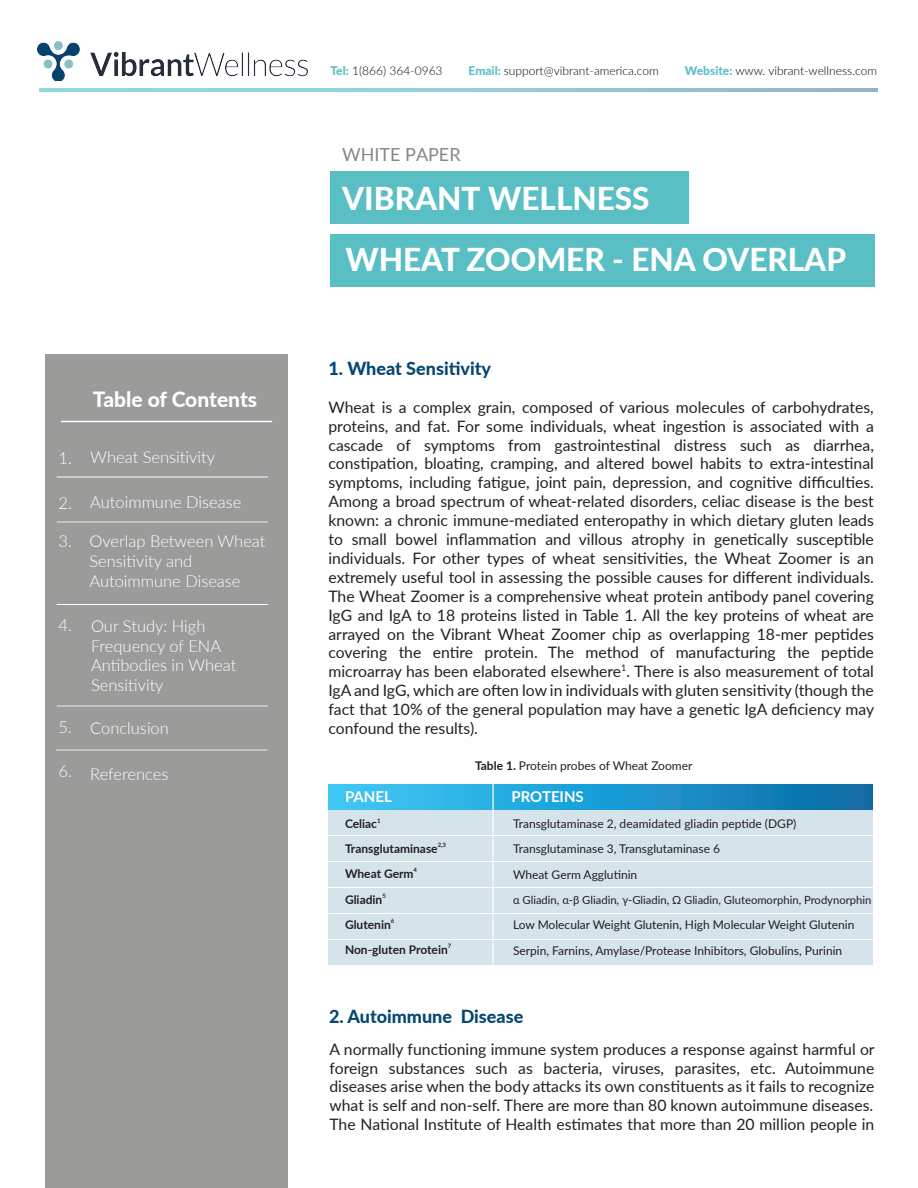
<style>
.page{position:relative;width:918px;height:1188px;background:#fff}
.page>*{position:absolute;margin:0;border:0;box-sizing:border-box;transform-origin:0 0}
.t1{font:800 31.5px "Lato";color:#fff}
.t2{font:800 21px "Lato";color:#fff}
.t3{font:800 18px "Lato";color:#054771}
.t4{font:18px "Lato";color:#8a8686}
.t5{font:300 16.5px/19.8px "Lato";color:#fff}
.t6{font:15.75px/18.9px "Lato";color:#231f20;text-align:justify}
.t7{font:700 15px "Lato";color:#fff}
.t8{font:12px/25.3px "Lato";color:#231f20}
.t9{font:300 12px "Lato";color:#050504}
.t10{font:700 12px/25.3px "Lato";color:#231f20}
.t11{font:11.25px "Lato";color:#231f20}
.t12{font:700 6px "Lato";color:#231f20}
.s1{font-weight:800;color:#5abec5}
.s2{font-weight:700}
</style>
<div class="page">
<div style="left:330px;top:171px;width:358px;height:52px;background:#5abec5"></div>
<div style="left:330px;top:234px;width:544px;height:52px;background:#5abec5"></div>
<svg style="left:39px;top:88px;width:839px;height:4px;background:#94cbd3"></svg>
<div style="left:45px;top:354px;width:243px;height:834px;background:#9b9b9a"></div>
<hr style="left:61px;top:421px;width:211px;height:1px;background:#fff">
<hr style="left:57px;top:522px;width:211px;height:1px;background:#fff">
<hr style="left:57px;top:706px;width:211px;height:1px;background:#fff">
<hr style="left:56px;top:750px;width:211px;height:1px;background:#fff">
<svg style="left:331px;top:964px;width:275px;height:1px"></svg>
<div style="left:328px;top:785px;width:545px;height:24px;background:linear-gradient(to right,#3acbfb,#086ca8)"></div>
<div style="left:328px;top:811px;width:545px;height:24px;background:#d5e3eb"></div>
<div style="left:328px;top:836px;width:545px;height:25px;background:#d5e3eb"></div>
<div style="left:328px;top:862px;width:545px;height:25px;background:#d5e3eb"></div>
<div style="left:328px;top:888px;width:545px;height:25px;background:#d5e3eb"></div>
<div style="left:328px;top:914px;width:545px;height:25px;background:#d5e3eb"></div>
<div style="left:328px;top:940px;width:545px;height:24px;background:#d5e3eb"></div>
<hr style="left:492px;top:778px;width:2px;height:201px;background:#fff">
<img style="left:37px;top:42px;width:271px;height:39px">
<hr style="left:57px;top:477px;width:211px;height:1px;background:#fff">
<hr style="left:57px;top:604px;width:211px;height:1px;background:#fff">
<h2 class="t2" style="left:93px;top:384px;width:166px">Table of Contents</h2>
<p class="t5" style="left:58px;top:446px;width:158px">1. Wheat Sensitivity</p>
<p class="t5" style="left:58px;top:492px;width:15px">2.</p>
<p class="t5" style="left:58px;top:531px;width:15px">3.</p>
<p class="t5" style="left:58px;top:615px;width:15px">4.</p>
<p class="t5" style="left:58px;top:716px;width:15px">5.</p>
<p class="t5" style="left:58px;top:761px;width:15px">6.</p>
<p class="t5" style="left:90px;top:491px;width:153px">Autoimmune Disease</p>
<p class="t5" style="left:89px;top:531px;width:178px">Overlap Between Wheat<br>Sensitivity and<br>Autoimmune Disease</p>
<p class="t5" style="left:91px;top:615px;width:147px">Our Study: High<br>Frequency of ENA<br>Antibodies in Wheat<br>Sensitivity</p>
<p class="t5" style="left:90px;top:718px;width:80px">Conclusion</p>
<p class="t5" style="left:90px;top:763px;width:80px">References</p>
<p class="t9" style="left:330px;top:62px;width:114px"><span class="s1">Tel:</span> 1(866) 364-0963</p>
<p class="t9" style="left:469px;top:62px;width:192px"><span class="s1">Email:</span> support@vibrant-america.com</p>
<p class="t9" style="left:685px;top:62px;width:194px"><span class="s1">Website:</span> www. vibrant-wellness.com</p>
<p class="t4" style="left:342px;top:141px;width:120px">WHITE PAPER</p>
<h1 class="t1" style="left:342px;top:175px;width:309px">VIBRANT WELLNESS</h1>
<h1 class="t1" style="left:346px;top:236px;width:502px">WHEAT ZOOMER - ENA OVERLAP</h1>
<p class="t3" style="left:328px;top:355px;width:164px">1. Wheat Sensitivity</p>
<p class="t6" style="left:328px;top:397px;width:547px">Wheat is a complex grain, composed of various molecules of carbohydrates, proteins, and fat. For some individuals, wheat ingestion is associated with a cascade of symptoms from gastrointestinal distress such as diarrhea, constipation, bloating, cramping, and altered bowel habits to extra-intestinal symptoms, including fatigue, joint pain, depression, and cognitive difficulties.<br>Among a broad spectrum of wheat-related disorders, celiac disease is the best known: a chronic immune-mediated enteropathy in which dietary gluten leads to small bowel inflammation and villous atrophy in genetically susceptible individuals. For other types of wheat sensitivities, the Wheat Zoomer is an extremely useful tool in assessing the possible causes for different individuals.<br>The Wheat Zoomer is a comprehensive wheat protein antibody panel covering IgG and IgA to 18 proteins listed in Table 1. All the key proteins of wheat are arrayed on the Vibrant Wheat Zoomer chip as overlapping 18-mer peptides covering the entire protein. The method of manufacturing the peptide microarray has been elaborated elsewhere<sup>1</sup>. There is also measurement of total IgA and IgG, which are often low in individuals with gluten sensitivity (though the fact that 10% of the general population may have a genetic IgA deficiency may confound the results).</p>
<p class="t8" style="left:475px;top:752px;width:219px"><span class="s2">Table 1.</span> Protein probes of Wheat Zoomer</p>
<p class="t7" style="left:345px;top:785px;width:48px">PANEL</p>
<p class="t7" style="left:512px;top:785px;width:74px">PROTEINS</p>
<p class="t10" style="left:345px;top:810px;width:94px">Celiac<sup>1<br></sup>Transglutaminase</p>
<p class="t8" style="left:513px;top:810px;width:285px">Transglutaminase 2, deamidated gliadin peptide (DGP)<br>Transglutaminase 3, Transglutaminase 6<br>Wheat Germ Agglutinin</p>
<p class="t11" style="left:513px;top:892px;width:360px">α Gliadin, α-β Gliadin, γ-Gliadin, Ω Gliadin, Gluteomorphin, Prodynorphin</p>
<p class="t8" style="left:513px;top:912px;width:343px">Low Molecular Weight Glutenin, High Molecular Weight Glutenin<br>Serpin, Farnins, Amylase/Protease Inhibitors, Globulins, Purinin</p>
<p class="t12" style="left:438px;top:840px;width:10px">2,3</p>
<p class="t10" style="left:345px;top:861px;width:70px">Wheat Germ</p>
<p class="t12" style="left:414px;top:866px;width:5px">4</p>
<p class="t10" style="left:345px;top:886px;width:39px">Gliadin</p>
<p class="t12" style="left:382px;top:891px;width:5px">5</p>
<p class="t10" style="left:345px;top:911px;width:47px">Glutenin</p>
<p class="t12" style="left:391px;top:916px;width:5px">6</p>
<p class="t10" style="left:345px;top:937px;width:104px">Non-gluten Protein</p>
<p class="t12" style="left:448px;top:942px;width:5px">7</p>
<p class="t3" style="left:329px;top:1003px;width:196px">2. Autoimmune Disease</p>
<p class="t6" style="left:329px;top:1039px;width:547px">A normally functioning immune system produces a response against harmful or foreign substances such as bacteria, viruses, parasites, etc. Autoimmune diseases arise when the body attacks its own constituents as it fails to recognize what is self and non-self. There are more than 80 known autoimmune diseases.<br>The National Institute of Health estimates that more than 20 million people in</p>
</div>
